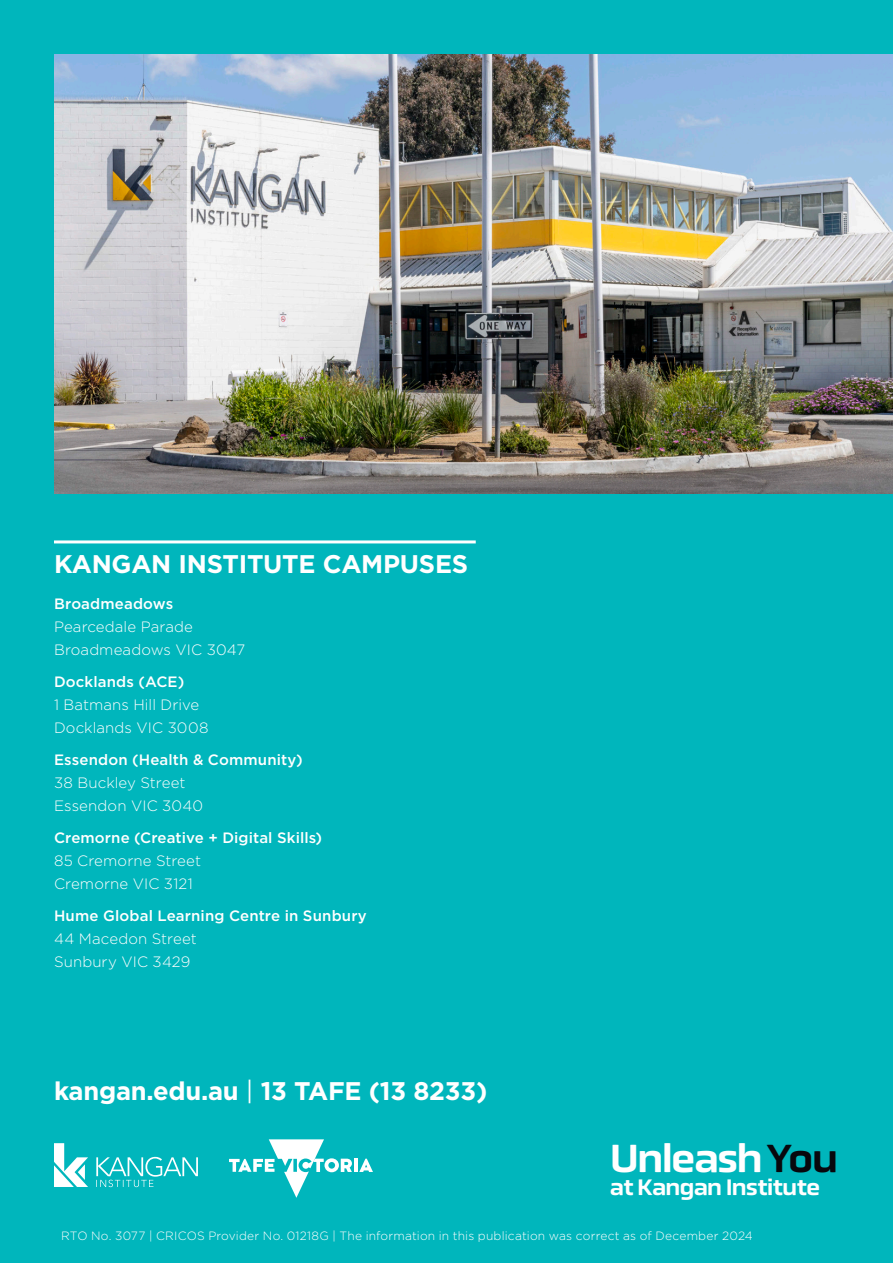
<style>
.page{position:relative;width:893px;height:1263px;background:#00b6bc}
.page>*{position:absolute;margin:0;border:0;box-sizing:border-box;transform-origin:0 0}
.Headline{font:500 40.05px "Obvia Wide";letter-spacing:-.055em;color:#fff}
.Paragraph_Style_1{font:700 25.5px "Gotham";letter-spacing:-.01em;color:#fff}
.Headline-2{font:500 22.95px "Obvia Wide";letter-spacing:-.04em;color:#fff}
.Body{font:300 15px "Gotham";letter-spacing:.01em;color:#fff}
.Sub_header_2{font:500 15px "Gotham";letter-spacing:.01em;color:#fff}
.disclaimer{font:300 12px "Gotham";letter-spacing:.015em;color:#fff}
.s1{font-weight:400}
.s2{color:#08080d}
</style>
<div class="page">
<hr style="left:54px;top:540px;width:422px;height:3px;background:#fff">
<img style="left:54px;top:54px;width:839px;height:439px">
<svg style="left:96px;top:1157px;width:102px;height:30px"></svg>
<svg style="left:54px;top:1143px;width:34px;height:44px"></svg>
<hr style="left:354px;top:1159px;width:4px;height:13px;background:#fff">
<svg style="left:359px;top:1159px;width:14px;height:13px"></svg>
<svg style="left:229px;top:1139px;width:123px;height:59px"></svg>
<p class="Paragraph_Style_1" style="left:54px;top:547px;width:416px">KANGAN INSTITUTE CAMPUSES</p>
<p class="Sub_header_2" style="left:54px;top:594px;width:121px">Broadmeadows</p>
<p class="Body" style="left:54px;top:617px;width:141px">Pearcedale Parade</p>
<p class="Body" style="left:54px;top:641px;width:193px">Broadmeadows VIC 3047</p>
<p class="Sub_header_2" style="left:54px;top:672px;width:132px">Docklands (ACE)</p>
<p class="Body" style="left:54px;top:695px;width:147px">1 Batmans Hill Drive</p>
<p class="Body" style="left:54px;top:719px;width:156px">Docklands VIC 3008</p>
<p class="Sub_header_2" style="left:54px;top:750px;width:250px">Essendon (Health &amp; Community)</p>
<p class="Body" style="left:54px;top:773px;width:133px">38 Buckley Street</p>
<p class="Body" style="left:54px;top:796px;width:151px">Essendon VIC 3040</p>
<p class="Sub_header_2" style="left:54px;top:828px;width:270px">Cremorne (Creative + Digital Skills)</p>
<p class="Body" style="left:54px;top:851px;width:148px">85 Cremorne Street</p>
<p class="Body" style="left:54px;top:874px;width:140px">Cremorne VIC 3121</p>
<p class="Sub_header_2" style="left:54px;top:906px;width:314px">Hume Global Learning Centre in Sunbury</p>
<p class="Body" style="left:54px;top:929px;width:144px">44 Macedon Street</p>
<p class="Body" style="left:54px;top:952px;width:138px">Sunbury VIC 3429</p>
<p class="Paragraph_Style_1" style="left:54px;top:1074px;width:435px">kangan.edu.au <span class="s1">|</span> 13 TAFE (13 8233)</p>
<p class="Headline" style="left:610px;top:1135px;width:230px">Unleash <span class="s2">You</span></p>
<p class="Headline-2" style="left:610px;top:1173px;width:212px">at Kangan Institute</p>
<p class="disclaimer" style="left:61px;top:1228px;width:693px">RTO No. 3077 | CRICOS Provider No. 01218G | The information in this publication was correct as of December 2024</p>
</div>
